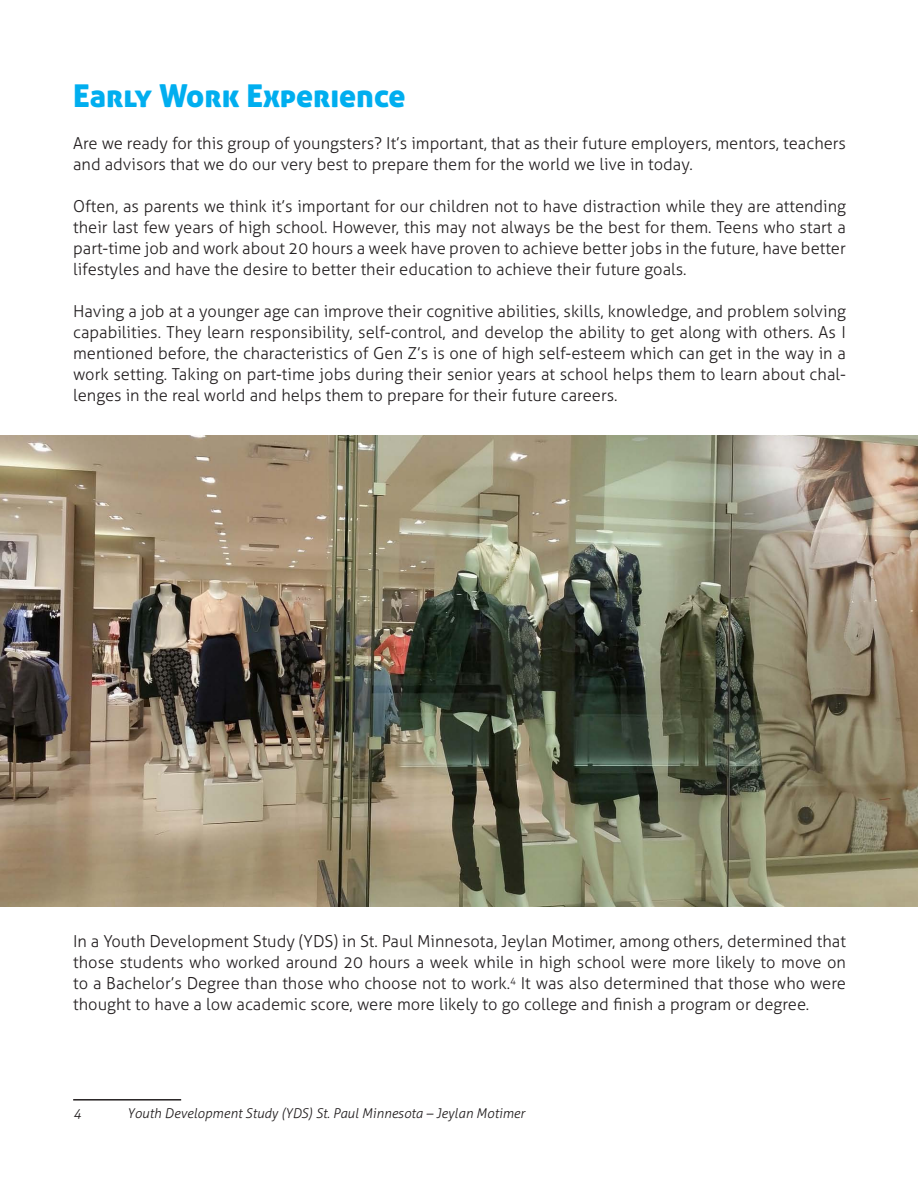
<style>
.page{position:relative;width:918px;height:1188px;background:#fff}
.page>*{position:absolute;margin:0;border:0;box-sizing:border-box;transform-origin:0 0}
.subheads{font:31.5px "Aller Display";color:#00aeef}
.t1{font:300 16.5px/21px "Aller";color:#231f20;text-align:justify}
.footnotes{font:italic 300 13.5px "Aller";color:#231f20}
</style>
<div class="page">
<img style="left:1px;top:436px;width:917px;height:470px">
<hr style="left:73px;top:1099px;width:108px;height:2px;background:#231f20">
<p class="subheads" style="left:73px;top:76px;width:334px">Early Work Experience</p>
<p class="t1" style="left:73px;top:133px;width:774px">Are we ready for this group of youngsters? It’s important, that as their future employers, mentors, teachers and advisors that we do our very best to prepare them for the world we live in today.</p>
<p class="t1" style="left:73px;top:196px;width:774px">Often, as parents we think it’s important for our children not to have distraction while they are attending their last few years of high school. However, this may not always be the best for them. Teens who start a part-time job and work about 20 hours a week have proven to achieve better jobs in the future, have better lifestyles and have the desire to better their education to achieve their future goals.</p>
<p class="t1" style="left:73px;top:301px;width:774px">Having a job at a younger age can improve their cognitive abilities, skills, knowledge, and problem solving capabilities. They learn responsibility, self-control, and develop the ability to get along with others. As I mentioned before, the characteristics of Gen Z’s is one of high self-esteem which can get in the way in a work setting. Taking on part-time jobs during their senior years at school helps them to learn about chal&shy;lenges in the real world and helps them to prepare for their future careers.</p>
<p class="t1" style="left:73px;top:931px;width:774px">In a Youth Development Study (YDS) in St. Paul Minnesota, Jeylan Motimer, among others, determined that those students who worked around 20 hours a week while in high school were more likely to move on to a Bachelor’s Degree than those who choose not to work.<sup>4</sup> It was also determined that those who were thought to have a low academic score, were more likely to go college and finish a program or degree.</p>
<p class="footnotes" style="left:73px;top:1105px;width:10px">4</p>
<p class="footnotes" style="left:127px;top:1105px;width:399px">Youth Development Study (YDS) St. Paul Minnesota – Jeylan Motimer</p>
</div>
